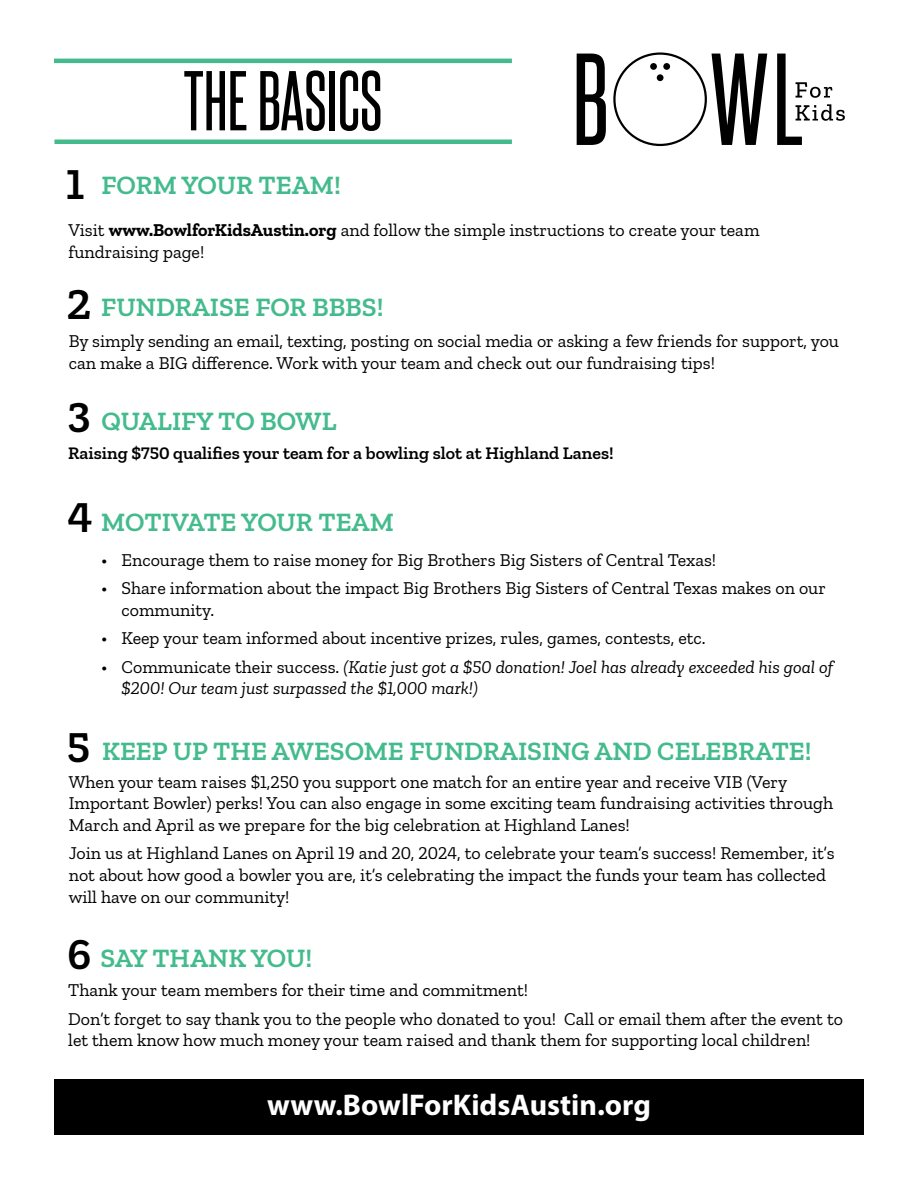
<style>
.page{position:relative;width:918px;height:1188px;background:#fff}
.page>*{position:absolute;margin:0;border:0;box-sizing:border-box;transform-origin:0 0}
.t1{font:72px "Steelfish Rg";color:#000}
.t2{font:600 45px "Zilla Slab";color:#000}
.t3{font:700 30px "Myriad Pro";color:#fff}
.t4{font:600 27px "Zilla Slab";color:#44bb8d}
.t5{font:18px/21.6px "Zilla Slab";color:#000}
.t6{font:italic 18px/21.6px "Zilla Slab";color:#000}
.t7{font:600 18px "Zilla Slab";color:#000}
.s1{font-weight:700}
.s2{font-style:normal}
</style>
<div class="page">
<div style="left:54px;top:1079px;width:809px;height:56px;background:#000"></div>
<svg style="left:577px;top:54px;width:29px;height:91px"></svg>
<svg style="left:777px;top:54px;width:68px;height:91px"></svg>
<svg style="left:613px;top:52px;width:154px;height:94px"></svg>
<div style="left:650px;top:63px;width:7px;height:7px;background:#000;border-radius:50%"></div>
<div style="left:657px;top:74px;width:7px;height:7px;background:#000;border-radius:50%"></div>
<div style="left:663px;top:63px;width:7px;height:7px;background:#000;border-radius:50%"></div>
<hr style="left:54px;top:59px;width:458px;height:4px;background:#44bb8d">
<hr style="left:54px;top:140px;width:458px;height:4px;background:#44bb8d">
<h2 class="t2" style="left:66px;top:159px;width:19px">1</h2>
<h1 class="t1" style="left:184px;top:57px;width:200px">THE BASICS</h1>
<h3 class="t4" style="left:101px;top:170px;width:241px">FORM YOUR TEAM!</h3>
<p class="t5" style="left:69px;top:220px;width:692px">Visit <span class="s1">www.BowlforKidsAustin.org</span> and follow the simple instructions to create your team fundraising page!</p>
<h2 class="t2" style="left:67px;top:279px;width:26px">2</h2>
<h3 class="t4" style="left:101px;top:292px;width:284px">FUNDRAISE FOR BBBS!</h3>
<p class="t5" style="left:69px;top:331px;width:772px">By simply sending an email, texting, posting on social media or asking a few friends for support, you can make a BIG difference. Work with your team and check out our fundraising tips!</p>
<h3 class="t4" style="left:102px;top:406px;width:237px">QUALIFY TO BOWL</h3>
<p class="t7" style="left:68px;top:443px;width:547px">Raising $750 qualifies your team for a bowling slot at Highland Lanes!</p>
<h2 class="t2" style="left:68px;top:392px;width:25px">3</h2>
<h2 class="t2" style="left:67px;top:491px;width:28px">4</h2>
<h3 class="t4" style="left:101px;top:507px;width:294px">MOTIVATE YOUR TEAM</h3>
<p class="t5" style="left:101px;top:549px;width:616px">• Encourage them to raise money for Big Brothers Big Sisters of Central Texas!</p>
<p class="t5" style="left:122px;top:578px;width:706px;text-indent:-20px">• Share information about the impact Big Brothers Big Sisters of Central Texas makes on our community.</p>
<p class="t5" style="left:101px;top:628px;width:606px">• Keep your team informed about incentive prizes, rules, games, contests, etc.</p>
<p class="t6" style="left:122px;top:656px;width:713px;text-indent:-20px"><span class="s2">• Communicate their success.</span> (Katie just got a $50 donation! Joel has already exceeded his goal of $200! Our team just surpassed the $1,000 mark!)</p>
<h2 class="t2" style="left:67px;top:721px;width:24px">5</h2>
<h3 class="t4" style="left:102px;top:736px;width:711px">KEEP UP THE AWESOME FUNDRAISING AND CELEBRATE!</h3>
<p class="t5" style="left:69px;top:771px;width:766px">When your team raises $1,250 you support one match for an entire year and receive VIB (Very<br>Important Bowler) perks! You can also engage in some exciting team fundraising activities through<br>March and April as we prepare for the big celebration at Highland Lanes!</p>
<p class="t5" style="left:69px;top:843px;width:767px">Join us at Highland Lanes on April 19 and 20, 2024, to celebrate your team’s success! Remember, it’s not about how good a bowler you are, it’s celebrating the impact the funds your team has collected will have on our community!</p>
<h2 class="t2" style="left:68px;top:929px;width:26px">6</h2>
<h3 class="t4" style="left:101px;top:942px;width:213px">SAY THANK YOU!</h3>
<p class="t5" style="left:68px;top:976px;width:776px;line-height:28.3px">Thank your team members for their time and commitment!<br>Don’t forget to say thank you to the people who donated to you! Call or email them after the event to</p>
<p class="t5" style="left:68px;top:1030px;width:744px">let them know how much money your team raised and thank them for supporting local children!</p>
<h3 class="t3" style="left:267px;top:1085px;width:385px">www.BowlForKidsAustin.org</h3>
</div>
